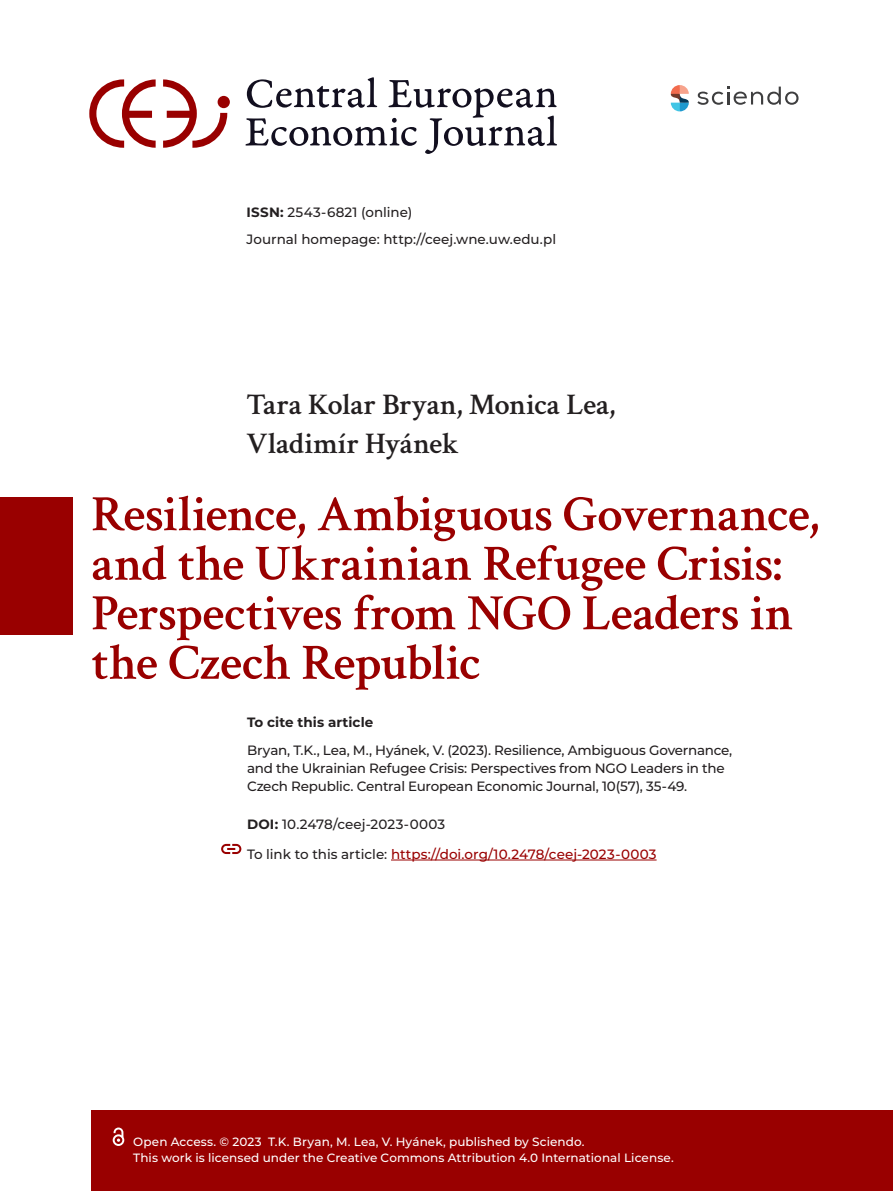
<style>
.page{position:relative;width:893px;height:1191px;background:#fff}
.page>*{position:absolute;margin:0;border:0;box-sizing:border-box;transform-origin:0 0}
.index_head1{font:600 51px/49.5px "Crimson Text";letter-spacing:-.015em;color:#900}
.t1{font:600 30px "Crimson Text";letter-spacing:-.01em;color:#231f20}
.citation{font:500 13.5px/18px "Montserrat";letter-spacing:-.015em;color:#231f20}
.text_in_plus{font:500 13.5px "Montserrat";letter-spacing:.005em;color:#231f20}
.citation-2{font:500 13.5px "Montserrat";color:#900}
.citation-3{font:500 13.5px "Montserrat";letter-spacing:.005em;color:#231f20}
.citation-4{font:700 13.5px "Montserrat";letter-spacing:.005em;color:#231f20}
.t2{font:500 12px "Montserrat";letter-spacing:.005em;color:#fff}
.s1{font-weight:700}
.s2{color:#231f20}
</style>
<div class="page">
<div style="left:0;top:497px;width:72px;height:137px;background:#900"></div>
<div style="left:91px;top:1110px;width:802px;height:81px;background:#900"></div>
<hr style="left:391px;top:859px;width:266px;height:1px;background:#900">
<svg style="left:671px;top:85px;width:18px;height:26px"></svg>
<svg style="left:697px;top:87px;width:101px;height:18px"></svg>
<svg style="left:113px;top:1127px;width:11px;height:19px"></svg>
<svg style="left:245px;top:77px;width:312px;height:77px"></svg>
<svg style="left:218px;top:96px;width:12px;height:12px"></svg>
<svg style="left:163px;top:79px;width:64px;height:69px"></svg>
<svg style="left:89px;top:79px;width:67px;height:69px"></svg>
<svg style="left:221px;top:844px;width:20px;height:10px"></svg>
<p class="text_in_plus" style="left:247px;top:203px;width:167px"><span class="s1">ISSN:</span> 2543-6821 (online)</p>
<p class="text_in_plus" style="left:247px;top:229px;width:311px">Journal homepage: http://ceej.wne.uw.edu.pl</p>
<p class="t1" style="left:247px;top:383px;width:370px">Tara Kolar Bryan, Monica Lea,</p>
<p class="t1" style="left:247px;top:422px;width:214px">Vladimír Hyánek</p>
<p class="index_head1" style="left:91px;top:485px;width:729px">Resilience, Ambiguous Governance, and the Ukrainian Refugee Crisis:<br>Perspectives from NGO Leaders in the Czech Republic</p>
<p class="citation-4" style="left:247px;top:712px;width:128px">To cite this article</p>
<p class="citation" style="left:247px;top:741px;width:487px">Bryan, T.K., Lea, M., Hyánek, V. (2023). Resilience, Ambiguous Governance, and the Ukrainian Refugee Crisis: Perspectives from NGO Leaders in the<br>Czech Republic. Central European Economic Journal, 10(57), 35-49.</p>
<p class="citation-3" style="left:247px;top:814px;width:200px"><span class="s1">DOI:</span> 10.2478/ceej-2023-0003</p>
<p class="citation-2" style="left:247px;top:844px;width:411px"><span class="s2">To link to this article:</span> https://doi.org/10.2478/ceej-2023-0003</p>
<p class="t2" style="left:133px;top:1132px;width:453px">Open Access. © 2023 T.K. Bryan, M. Lea, V. Hyánek, published by Sciendo.</p>
<p class="t2" style="left:133px;top:1149px;width:542px">This work is licensed under the Creative Commons Attribution 4.0 International License.</p>
</div>
